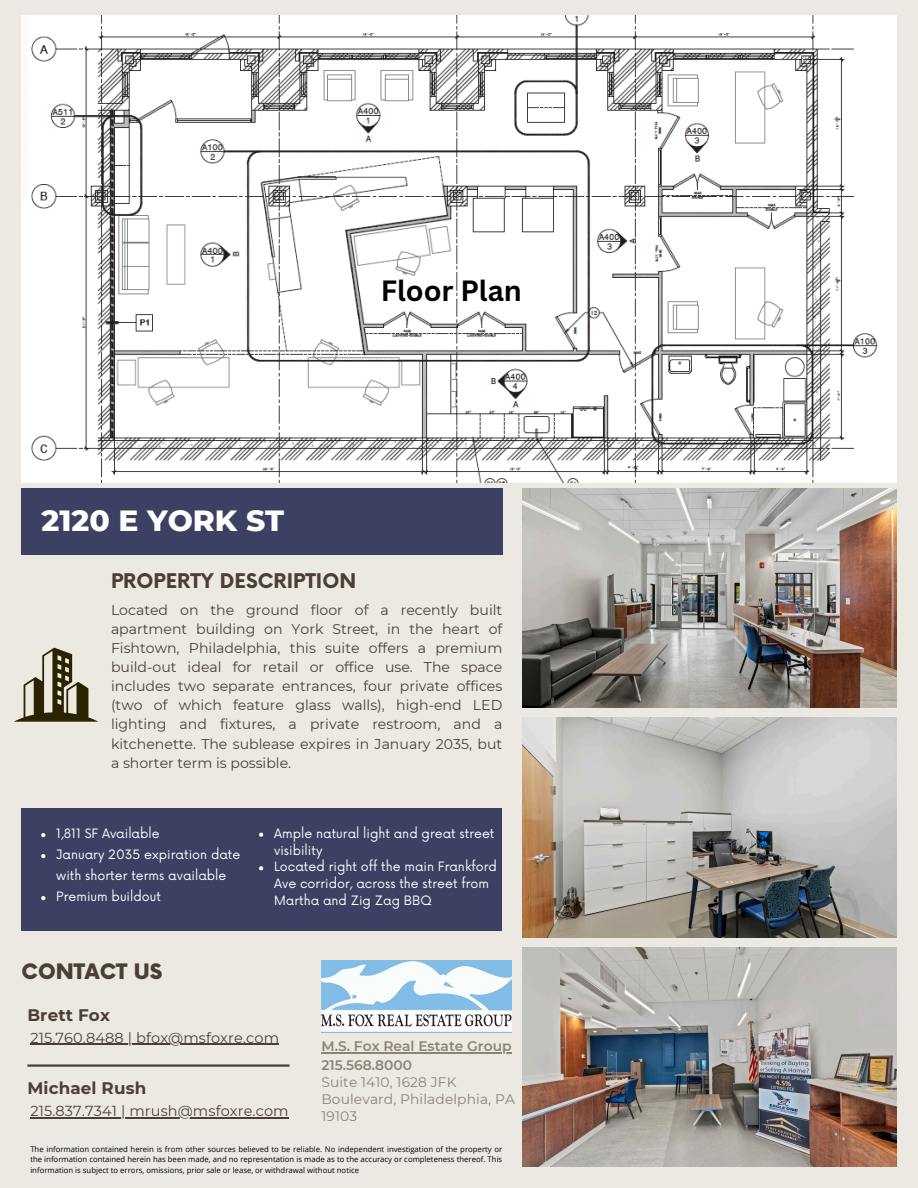
<style>
.page{position:relative;width:918px;height:1188px;background:#ebe9e2}
.page>*{position:absolute;margin:0;border:0;box-sizing:border-box;transform-origin:0 0}
.t1{font:800 29.85px "Montserrat";color:#fff}
.t2{font:700 28.5px "Canva Sans";color:#000}
.t3{font:900 20.85px "Now";color:#4b3f35}
.t4{font:700 19.8px "Now";color:#4b3f35}
.t5{font:700 16.8px "Montserrat";letter-spacing:.01em;color:#4b3f35}
.t6{font:14.55px "Montserrat";letter-spacing:.01em;color:#4b3f35}
.t7{font:14.1px/19.2px "Montserrat";color:#4b3f35;text-align:justify}
.t8{font:13.8px/16.8px "Montserrat";letter-spacing:.01em;color:#8e8277}
.t9{font:600 13.8px "Montserrat";color:#8e8277}
.t10{font:12.6px/16.8px "Now";color:#fff}
.t11{font:7.8px/10.4px "Open Sans";color:#000;text-align:justify}
</style>
<div class="page">
<img style="left:522px;top:488px;width:375px;height:220px">
<img style="left:522px;top:947px;width:375px;height:220px">
<img style="left:522px;top:718px;width:375px;height:219px">
<div style="left:21px;top:808px;width:481px;height:122px;background:#3c4062"></div>
<div style="left:21px;top:488px;width:481px;height:66px;background:#3c4062"></div>
<svg style="left:14px;top:648px;width:84px;height:74px"></svg>
<img style="left:321px;top:961px;width:191px;height:72px">
<hr style="left:27px;top:1064px;width:263px;height:3px;background:#4b3f35">
<img style="left:21px;top:16px;width:876px;height:467px">
<svg style="left:41px;top:833px;width:4px;height:4px"></svg>
<svg style="left:41px;top:854px;width:4px;height:4px"></svg>
<svg style="left:41px;top:896px;width:4px;height:4px"></svg>
<svg style="left:259px;top:833px;width:4px;height:4px"></svg>
<svg style="left:259px;top:866px;width:4px;height:4px"></svg>
<hr style="left:321px;top:1052px;width:191px;height:1px;background:#8e8277">
<hr style="left:30px;top:1044px;width:249px;height:1px;background:#4b3f35">
<hr style="left:30px;top:1117px;width:259px;height:2px;background:#4b3f35">
<h6 class="t2" style="left:381px;top:270px;width:143px">Floor Plan</h6>
<p class="t1" style="left:42px;top:502px;width:244px">2120 E YORK ST</p>
<h1 class="t4" style="left:111px;top:570px;width:247px">PROPERTY DESCRIPTION</h1>
<p class="t7" style="left:111px;top:600px;width:393px">Located on the ground floor of a recently built apartment building on York Street, in the heart of Fishtown, Philadelphia, this suite offers a premium build-out ideal for retail or office use. The space includes two separate entrances, four private offices (two of which feature glass walls), high-end LED lighting and fixtures, a private restroom, and a kitchenette. The sublease expires in January 2035, but a shorter term is possible.</p>
<p class="t10" style="left:56px;top:826px;width:105px">1,811 SF Available</p>
<h3 class="t10" style="left:56px;top:845px;width:186px;line-height:21px">January 2035 expiration date with shorter terms available</h3>
<h6 class="t10" style="left:56px;top:889px;width:106px">Premium buildout</h6>
<h5 class="t3" style="left:21px;top:960px;width:142px">CONTACT US</h5>
<p class="t5" style="left:27px;top:1005px;width:84px">Brett Fox</p>
<p class="t10" style="left:274px;top:826px;width:222px">Ample natural light and great street visibility</p>
<p class="t10" style="left:274px;top:859px;width:224px">Located right off the main Frankford<br>Ave corridor, across the street from<br>Martha and Zig Zag BBQ</p>
<h4 class="t6" style="left:30px;top:1029px;width:250px">215.760.8488 | bfox@msfoxre.com</h4>
<h5 class="t5" style="left:27px;top:1078px;width:120px">Michael Rush</h5>
<h6 class="t6" style="left:30px;top:1102px;width:260px">215.837.7341 | mrush@msfoxre.com</h6>
<h6 class="t9" style="left:321px;top:1038px;width:192px">M.S. Fox Real Estate Group</h6>
<h3 class="t9" style="left:321px;top:1056px;width:92px">215.568.8000</h3>
<h4 class="t8" style="left:321px;top:1074px;width:195px">Suite 1410, 1628 JFK<br>Boulevard, Philadelphia, PA<br>19103</h4>
<p class="t11" style="left:30px;top:1144px;width:474px">The information contained herein is from other sources believed to be reliable. No independent investigation of the property or the information contained herein has been made, and no representation is made as to the accuracy or completeness thereof. This information is subject to errors, omissions, prior sale or lease, or withdrawal without notice</p>
</div>
